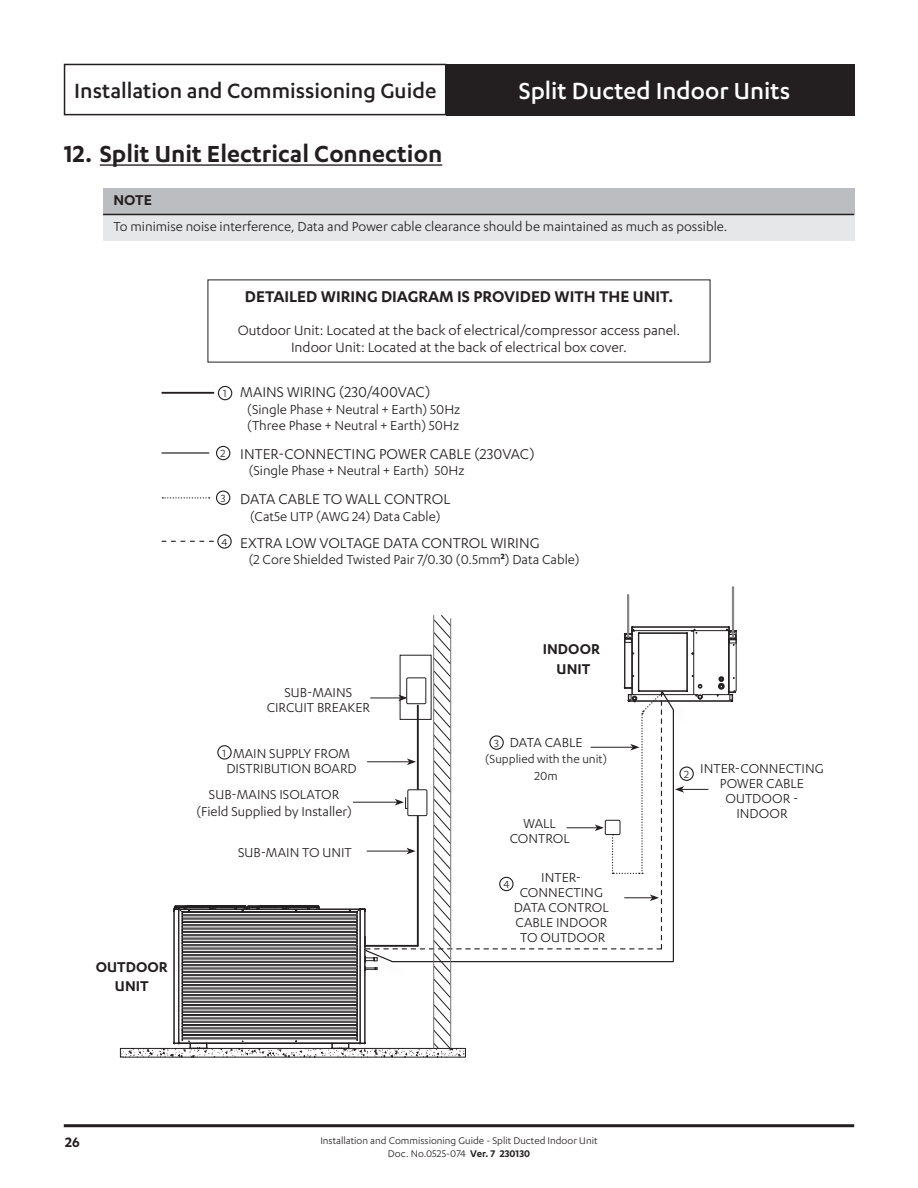
<style>
.page{position:relative;width:918px;height:1188px;background:#fff}
.page>*{position:absolute;margin:0;border:0;box-sizing:border-box;transform-origin:0 0}
.t1{font:600 27px "Karbon";color:#231f20}
.t2{font:500 27px "Karbon";color:#fff}
.t3{font:500 24px "Karbon";color:#231f20}
.TABLE_Content_Reg_Ce{font:600 18px "Karbon";color:#231f20}
.NOTES_Title{font:16.5px "Karbon";color:#231f20}
.NOTES_Title-2{font:600 16.5px/19.8px "Karbon";color:#231f20;text-align:center}
.TABLE_Content_Reg_Ce-2{font:15.75px "Karbon";color:#231f20}
.t4{font:600 15.75px "Karbon";color:#231f20}
.LABEL_Cont_Caps_Cent{font:15px/15px "Karbon";color:#231f20;text-align:center}
.LABEL_Content_Reg_Ce{font:15px "Karbon";color:#231f20}
.NOTES_Content{font:15px "Karbon";color:#231f20}
.NOTES_Title-3{font:15px "Karbon";color:#231f20}
.LABEL_Content_Reg_Ce-2{font:13.5px "Karbon";color:#231f20}
.t5{font:12px "Karbon";color:#231f20}
.t6{font:11.25px/13.5px "Karbon";color:#231f20;text-align:center}
.s1{font-weight:600}
</style>
<div class="page">
<div style="left:64px;top:64px;width:382px;height:51px;border:2px solid #231f20"></div>
<div style="left:446px;top:64px;width:408px;height:51px;background:#231f20"></div>
<hr style="left:64px;top:1124px;width:790px;height:3px;background:#231f20">
<hr style="left:100px;top:164px;width:342px;height:2px;background:#231f20">
<div style="left:103px;top:188px;width:751px;height:26px;background:#bcbdc0"></div>
<div style="left:103px;top:214px;width:751px;height:27px;background:#e6e7e9"></div>
<hr style="left:103px;top:214px;width:751px;height:1px;background:#231f20">
<hr style="left:162px;top:452px;width:47px;height:2px;background:#231f20">
<div style="left:216px;top:446px;width:14px;height:14px;border:1px solid #231f20;border-radius:50%"></div>
<hr style="left:162px;top:392px;width:52px;height:2px;background:#231f20">
<div style="left:218px;top:386px;width:14px;height:14px;border:1px solid #231f20;border-radius:50%"></div>
<svg style="left:162px;top:541px;width:52px;height:1px"></svg>
<div style="left:217px;top:534px;width:15px;height:15px;border:1px solid #231f20;border-radius:50%"></div>
<svg style="left:162px;top:497px;width:48px;height:2px"></svg>
<div style="left:216px;top:491px;width:14px;height:14px;border:1px solid #231f20;border-radius:50%"></div>
<hr style="left:627px;top:595px;width:2px;height:42px;background:#848689">
<hr style="left:732px;top:587px;width:2px;height:50px;background:#848689">
<svg style="left:122px;top:615px;width:615px;height:443px"></svg>
<h2 class="t3" style="left:74px;top:77px;width:364px">Installation and Commissioning Guide</h2>
<h1 class="t2" style="left:519px;top:75px;width:273px">Split Ducted Indoor Units</h1>
<p class="t1" style="left:64px;top:139px;width:380px">12. Split Unit Electrical Connection</p>
<p class="NOTES_Title-2" style="left:113px;top:189px;width:40px">NOTE</p>
<p class="NOTES_Content" style="left:113px;top:218px;width:616px">To minimise noise interference, Data and Power cable clearance should be maintained as much as possible.</p>
<p class="t5" style="left:223px;top:387px;width:5px">1</p>
<p class="t5" style="left:221px;top:447px;width:7px">2</p>
<p class="t5" style="left:221px;top:492px;width:6px">3</p>
<p class="t5" style="left:222px;top:535px;width:8px">4</p>
<p class="TABLE_Content_Reg_Ce" style="left:245px;top:287px;width:430px">DETAILED WIRING DIAGRAM IS PROVIDED WITH THE UNIT.</p>
<p class="TABLE_Content_Reg_Ce-2" style="left:238px;top:322px;width:444px">Outdoor Unit: Located at the back of electrical/compressor access panel.</p>
<p class="TABLE_Content_Reg_Ce-2" style="left:291px;top:338px;width:337px">Indoor Unit: Located at the back of electrical box cover.</p>
<p class="NOTES_Title" style="left:240px;top:383px;width:192px">MAINS WIRING (230/400VAC)</p>
<p class="LABEL_Content_Reg_Ce" style="left:247px;top:401px;width:215px">(Single Phase + Neutral + Earth) 50Hz</p>
<p class="LABEL_Content_Reg_Ce" style="left:247px;top:417px;width:213px">(Three Phase + Neutral + Earth) 50Hz</p>
<p class="NOTES_Title" style="left:240px;top:445px;width:296px">INTER-CONNECTING POWER CABLE (230VAC)</p>
<p class="LABEL_Content_Reg_Ce" style="left:249px;top:463px;width:217px">(Single Phase + Neutral + Earth) 50Hz</p>
<p class="NOTES_Title" style="left:240px;top:490px;width:212px">DATA CABLE TO WALL CONTROL</p>
<p class="LABEL_Content_Reg_Ce" style="left:250px;top:508px;width:192px">(Cat5e UTP (AWG 24) Data Cable)</p>
<p class="NOTES_Title" style="left:240px;top:534px;width:301px">EXTRA LOW VOLTAGE DATA CONTROL WIRING</p>
<p class="NOTES_Title-3" style="left:249px;top:552px;width:332px">(2 Core Shielded Twisted Pair 7/0.30 (0.5mm<sup>2</sup>) Data Cable)</p>
<p class="LABEL_Cont_Caps_Cent" style="left:285px;top:685px;width:69px">SUB-MAINS</p>
<p class="LABEL_Cont_Caps_Cent" style="left:267px;top:700px;width:105px">CIRCUIT BREAKER</p>
<p class="LABEL_Cont_Caps_Cent" style="left:233px;top:745px;width:119px">MAIN SUPPLY FROM</p>
<p class="LABEL_Cont_Caps_Cent" style="left:226px;top:760px;width:132px">DISTRIBUTION BOARD</p>
<p class="t5" style="left:223px;top:746px;width:5px">1</p>
<p class="LABEL_Cont_Caps_Cent" style="left:209px;top:787px;width:132px">SUB-MAINS ISOLATOR</p>
<p class="LABEL_Content_Reg_Ce" style="left:196px;top:803px;width:157px">(Field Supplied by Installer)</p>
<p class="LABEL_Cont_Caps_Cent" style="left:238px;top:844px;width:115px">SUB-MAIN TO UNIT</p>
<p class="NOTES_Title-2" style="left:96px;top:956px;width:74px">OUTDOOR<br>UNIT</p>
<p class="NOTES_Title-2" style="left:543px;top:639px;width:59px">INDOOR</p>
<p class="NOTES_Title-2" style="left:557px;top:658px;width:35px">UNIT</p>
<p class="LABEL_Content_Reg_Ce" style="left:510px;top:734px;width:74px">DATA CABLE</p>
<p class="LABEL_Content_Reg_Ce-2" style="left:485px;top:752px;width:123px">(Supplied with the unit)</p>
<p class="LABEL_Content_Reg_Ce-2" style="left:535px;top:768px;width:25px">20m</p>
<p class="t5" style="left:494px;top:736px;width:6px">3</p>
<p class="LABEL_Cont_Caps_Cent" style="left:523px;top:815px;width:34px">WALL</p>
<p class="LABEL_Cont_Caps_Cent" style="left:510px;top:830px;width:62px">CONTROL</p>
<p class="LABEL_Cont_Caps_Cent" style="left:520px;top:869px;width:85px">INTER-<br>CONNECTING</p>
<p class="LABEL_Cont_Caps_Cent" style="left:514px;top:899px;width:96px;text-align:left">DATA CONTROL<br>CABLE INDOOR</p>
<p class="LABEL_Cont_Caps_Cent" style="left:520px;top:929px;width:86px">TO OUTDOOR</p>
<p class="t5" style="left:503px;top:878px;width:8px">4</p>
<p class="t5" style="left:684px;top:767px;width:7px">2</p>
<p class="LABEL_Cont_Caps_Cent" style="left:700px;top:761px;width:125px">INTER-CONNECTING</p>
<p class="LABEL_Cont_Caps_Cent" style="left:720px;top:776px;width:85px">POWER CABLE</p>
<p class="LABEL_Cont_Caps_Cent" style="left:725px;top:791px;width:74px">OUTDOOR -<br>INDOOR</p>
<p class="t4" style="left:65px;top:1133px;width:16px">26</p>
<p class="t6" style="left:320px;top:1133px;width:279px">Installation and Commissioning Guide - Split Ducted Indoor Unit<br>Doc. No.0525-074 <span class="s1">Ver. 7 230130</span></p>
</div>
